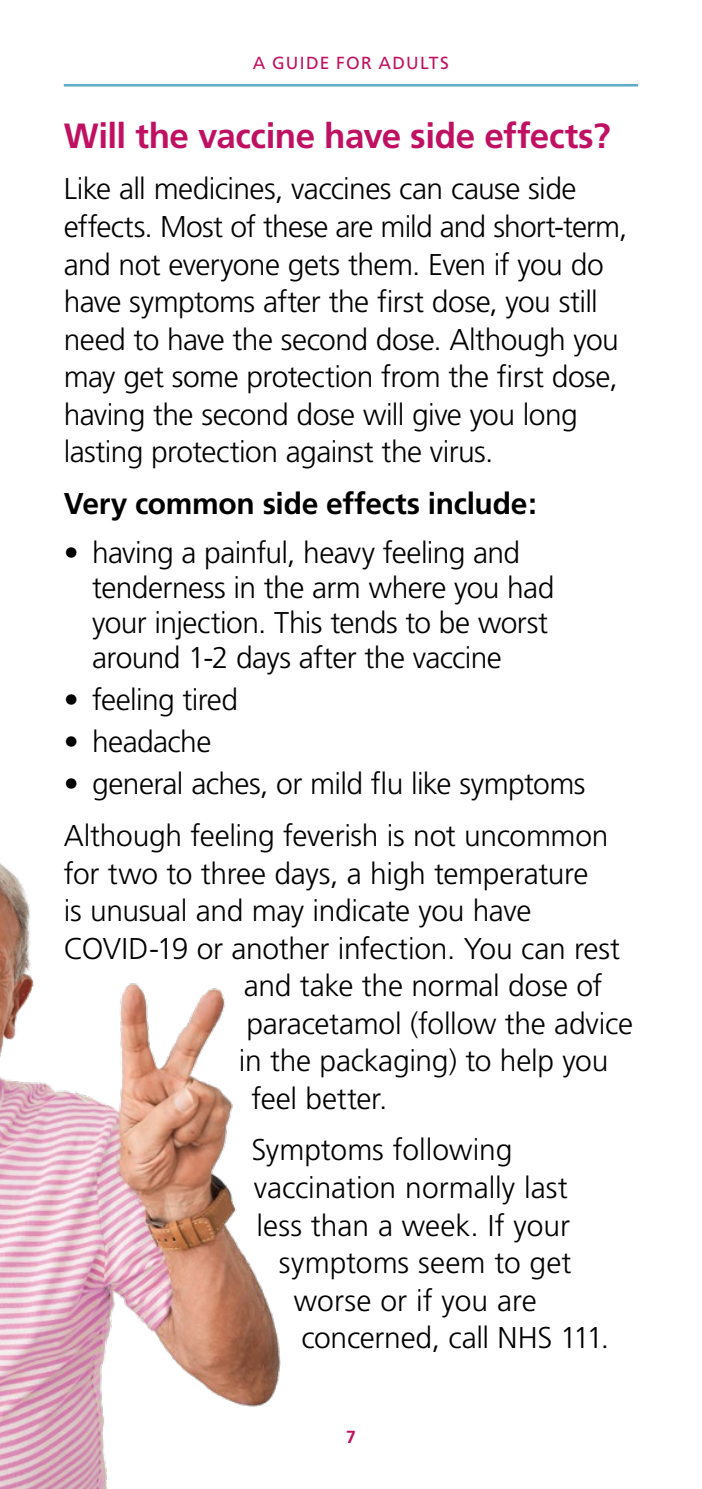
<style>
.page{position:relative;width:702px;height:1489px;background:#fff}
.page>*{position:absolute;margin:0;border:0;box-sizing:border-box;transform-origin:0 0}
.Subtitle{font:700 35px "Frutiger";letter-spacing:-.015em;color:#c01062}
.Body{font:300 30px/37.5px "Frutiger";letter-spacing:-.015em;color:#000}
.Body-2{font:700 30px "Frutiger";letter-spacing:-.01em;color:#000}
.t1{font:17.5px "Frutiger";letter-spacing:.07em;color:#c01062}
.t2{font:700 17.5px "Frutiger";color:#c01062}
</style>
<div class="page">
<hr style="left:64px;top:84px;width:574px;height:2px;background:#5fabc9">
<img style="left:0;top:863px;width:281px;height:625px">
<p class="t1" style="left:253px;top:52px;width:197px">A GUIDE FOR ADULTS</p>
<p class="Subtitle" style="left:64px;top:115px;width:548px">Will the vaccine have side effects?</p>
<p class="Body" style="left:64px;top:170px;width:565px">Like all medicines, vaccines can cause side effects. Most of these are mild and short-term, and not everyone gets them. Even if you do have symptoms after the first dose, you still need to have the second dose. Although you may get some protection from the first dose, having the second dose will give you long lasting protection against the virus.</p>
<p class="Body-2" style="left:64px;top:486px;width:474px">Very common side effects include:</p>
<p class="Body" style="left:92px;top:535px;width:463px;line-height:35px;text-indent:-28px">• having a painful, heavy feeling and tenderness in the arm where you had your injection. This tends to be worst around 1-2 days after the vaccine</p>
<p class="Body" style="left:64px;top:681px;width:176px">• feeling tired</p>
<p class="Body" style="left:64px;top:723px;width:149px">• headache</p>
<p class="Body" style="left:64px;top:765px;width:523px">• general aches, or mild flu like symptoms</p>
<p class="Body" style="left:64px;top:816px;width:546px">Although feeling feverish is not uncommon</p>
<p class="Body" style="left:64px;top:854px;width:526px">for two to three days, a high temperature</p>
<p class="Body" style="left:64px;top:891px;width:469px">is unusual and may indicate you have</p>
<p class="Body" style="left:64px;top:929px;width:557px">COVID-19 or another infection. You can rest</p>
<p class="Body" style="left:244px;top:966px;width:360px">and take the normal dose of</p>
<p class="Body" style="left:246px;top:1004px;width:388px">paracetamol (follow the advice</p>
<p class="Body" style="left:239px;top:1041px;width:371px">in the packaging) to help you</p>
<p class="Body" style="left:251px;top:1079px;width:137px">feel better.</p>
<p class="Body" style="left:251px;top:1131px;width:262px">Symptoms following</p>
<p class="Body" style="left:254px;top:1168px;width:315px">vaccination normally last</p>
<p class="Body" style="left:256px;top:1206px;width:315px">less than a week. If your</p>
<p class="Body" style="left:279px;top:1243px;width:294px">symptoms seem to get</p>
<p class="Body" style="left:294px;top:1281px;width:244px">worse or if you are</p>
<p class="Body" style="left:301px;top:1318px;width:309px">concerned, call NHS 111.</p>
<p class="t2" style="left:346px;top:1426px;width:11px">7</p>
</div>
